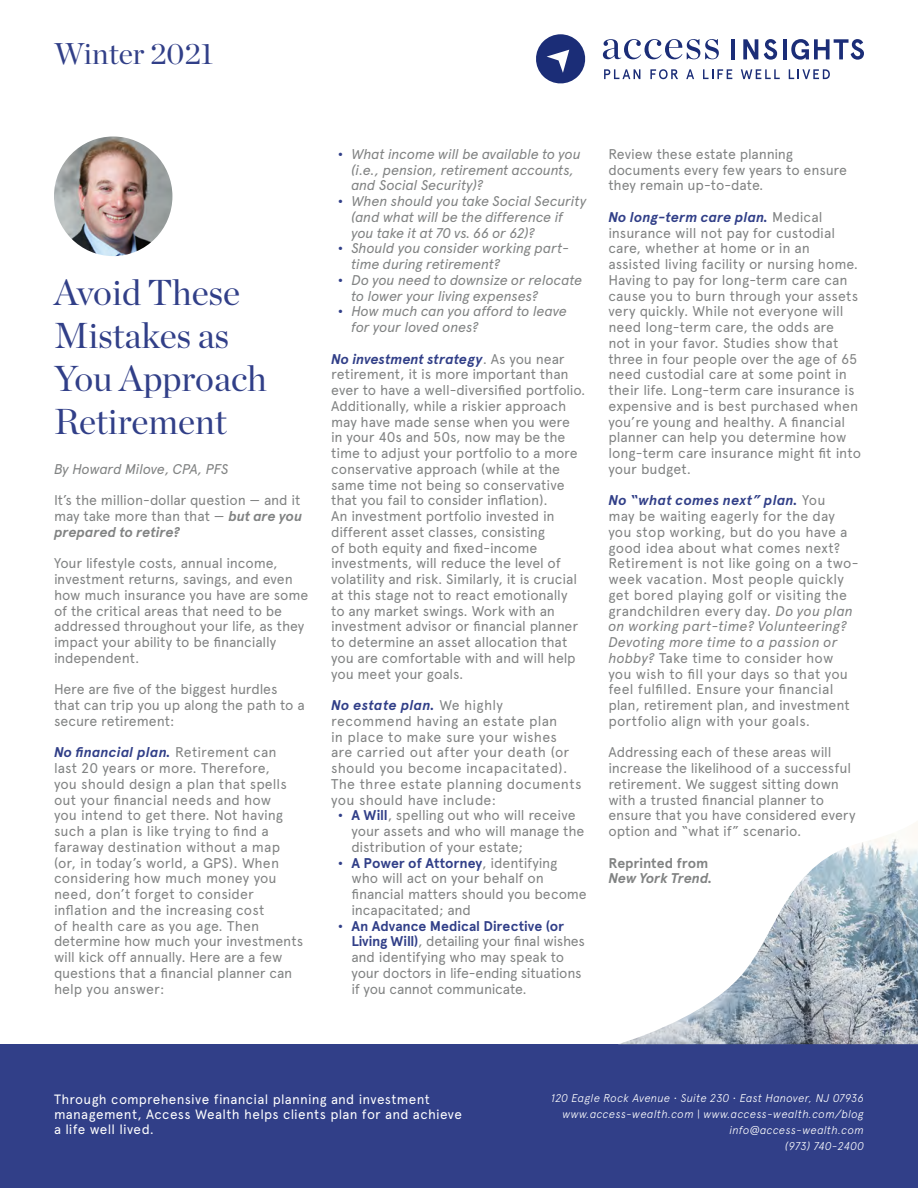
<style>
.page{position:relative;width:918px;height:1188px;background:#fff}
.page>*{position:absolute;margin:0;border:0;box-sizing:border-box;transform-origin:0 0}
.t1{font:36px/43.2px "Chronicle Display";color:#313f88}
.t2{font:30px "Chronicle Display";color:#313f88}
.t3{font:14.1px/15.8px "Apercu Pro";letter-spacing:-.005em;color:#818383}
.t4{font:italic 14.1px/15.8px "Apercu Pro";letter-spacing:-.015em;color:#818383}
.t5{font:14.1px/15.8px "Apercu";letter-spacing:-.01em;color:#818383}
.t6{font:14.1px/15.8px "Apercu Pro";letter-spacing:.015em;color:#818383}
.t7{font:700 14.1px "Apercu Pro";color:#313f88}
.t8{font:700 14.1px "Apercu Pro";letter-spacing:-.005em;color:#818383}
.t9{font:italic 700 14.1px "Apercu Pro";letter-spacing:-.01em;color:#818383}
.t10{font:13.5px/15px "Apercu Pro";letter-spacing:.02em;color:#fff}
.t11{font:italic 300 11.25px/15.8px "Apercu Pro";letter-spacing:.025em;color:#fff;text-align:right}
.s1{font-weight:700;font-style:italic}
.s2{font-weight:700;font-style:italic;color:#313f88}
.s3{font-weight:700;font-style:normal;color:#313f88}
.s4{font-family:"Apercu Pro";font-weight:700;color:#313f88}
.s5{font-family:"Apercu";font-weight:400;color:#818383}
.s6{font-style:italic}
</style>
<div class="page">
<div style="left:0;top:1044px;width:918px;height:144px;background:#313f88"></div>
<svg style="left:603px;top:39px;width:116px;height:20px"></svg>
<hr style="left:731px;top:39px;width:4px;height:20px;background:#1b2d77">
<hr style="left:783px;top:39px;width:4px;height:20px;background:#1b2d77">
<svg style="left:764px;top:39px;width:13px;height:21px"></svg>
<svg style="left:743px;top:39px;width:15px;height:20px"></svg>
<svg style="left:791px;top:39px;width:73px;height:21px"></svg>
<svg style="left:604px;top:69px;width:36px;height:10px"></svg>
<svg style="left:650px;top:69px;width:28px;height:10px"></svg>
<svg style="left:686px;top:69px;width:8px;height:10px"></svg>
<svg style="left:703px;top:69px;width:29px;height:10px"></svg>
<svg style="left:741px;top:69px;width:39px;height:10px"></svg>
<svg style="left:789px;top:69px;width:41px;height:10px"></svg>
<svg style="left:536px;top:34px;width:50px;height:50px"></svg>
<img style="left:54px;top:136px;width:118px;height:120px">
<img style="left:620px;top:823px;width:298px;height:221px">
<h2 class="t2" style="left:54px;top:31px;width:161px">Winter 2021</h2>
<h1 class="t1" style="left:54px;top:268px;width:214px">Avoid These<br>Mistakes as<br>You Approach<br>Retirement</h1>
<p class="t4" style="left:54px;top:460px;width:176px">By Howard Milove, CPA, PFS</p>
<p class="t3" style="left:54px;top:492px;width:250px">It’s the million-dollar question — and it may take more than that — <span class="s1">but are you prepared to retire?</span></p>
<p class="t3" style="left:54px;top:555px;width:256px">Your lifestyle costs, annual income, investment returns, savings, and even how much insurance you have are some of the critical areas that need to be addressed throughout your life, as they impact your ability to be financially independent.</p>
<p class="t3" style="left:54px;top:681px;width:252px">Here are five of the biggest hurdles that can trip you up along the path to a secure retirement:</p>
<p class="t3" style="left:54px;top:744px;width:251px"><span class="s2">No financial plan.</span> Retirement can last 20 years or more. Therefore,<br>you should design a plan that spells out your financial needs and how<br>you intend to get there. Not having such a plan is like trying to find a faraway destination without a map (or, in today’s world, a GPS). When considering how much money you need, don’t forget to consider inflation and the increasing cost<br>of health care as you age. Then determine how much your investments will kick off annually. Here are a few questions that a financial planner can help you answer:</p>
<p class="t4" style="left:351px;top:145px;width:231px;text-indent:-13px"><span class="s3">•</span> What income will be available to you (i.e., pension, retirement accounts, and Social Security)?</p>
<p class="t4" style="left:351px;top:192px;width:237px;text-indent:-13px"><span class="s3">•</span> When should you take Social Security (and what will be the difference if you take it at 70 vs. 66 or 62)?</p>
<p class="t4" style="left:351px;top:240px;width:219px;text-indent:-13px"><span class="s3">•</span> Should you consider working part&shy;time during retirement?</p>
<p class="t4" style="left:351px;top:271px;width:233px;text-indent:-13px"><span class="s3">•</span> Do you need to downsize or relocate to lower your living expenses?</p>
<p class="t4" style="left:351px;top:303px;width:217px;text-indent:-13px"><span class="s3">•</span> How much can you afford to leave for your loved ones?</p>
<p class="t3" style="left:331px;top:350px;width:256px"><span class="s2">No investment strategy</span>. As you near retirement, it is more important than ever to have a well-diversified portfolio.<br>Additionally, while a riskier approach may have made sense when you were<br>in your 40s and 50s, now may be the time to adjust your portfolio to a more conservative approach (while at the same time not being so conservative that you fail to consider inflation).<br>An investment portfolio invested in different asset classes, consisting<br>of both equity and fixed-income investments, will reduce the level of volatility and risk. Similarly, it is crucial at this stage not to react emotionally<br>to any market swings. Work with an investment advisor or financial planner to determine an asset allocation that you are comfortable with and will help you meet your goals.</p>
<p class="t6" style="left:331px;top:696px;width:252px"><span class="s2">No estate plan.</span> We highly recommend having an estate plan<br>in place to make sure your wishes are carried out after your death (or should you become incapacitated).<br>The three estate planning documents you should have include:</p>
<p class="t5" style="left:351px;top:807px;width:234px;text-indent:-13px"><span class="s4">• A Will</span>, spelling out who will receive your assets and who will manage the distribution of your estate;</p>
<p class="t7" style="left:338px;top:852px;width:221px">• A Power of Attorney<span class="s5">, identifying</span></p>
<p class="t5" style="left:351px;top:870px;width:237px">who will act on your behalf on financial matters should you become incapacitated; and</p>
<p class="t7" style="left:338px;top:915px;width:228px">• An Advance Medical Directive (or</p>
<p class="t5" style="left:351px;top:933px;width:235px"><span class="s4">Living Will)</span>, detailing your final wishes and identifying who may speak to your doctors in life-ending situations if you cannot communicate.</p>
<p class="t3" style="left:608px;top:145px;width:240px">Review these estate planning documents every few years to ensure they remain up-to-date.</p>
<p class="t3" style="left:608px;top:208px;width:254px"><span class="s2">No long-term care plan.</span> Medical insurance will not pay for custodial care, whether at home or in an assisted living facility or nursing home.<br>Having to pay for long-term care can cause you to burn through your assets very quickly. While not everyone will need long-term care, the odds are<br>not in your favor. Studies show that three in four people over the age of 65 need custodial care at some point in their life. Long-term care insurance is expensive and is best purchased when you’re young and healthy. A financial planner can help you determine how long-term care insurance might fit into your budget.</p>
<p class="t3" style="left:608px;top:492px;width:252px"><span class="s2">No “what comes next” plan.</span> You<br>may be waiting eagerly for the day you stop working, but do you have a good idea about what comes next?<br>Retirement is not like going on a two&shy;week vacation. Most people quickly get bored playing golf or visiting the grandchildren every day. <span class="s6">Do you plan on working part-time? Volunteering?<br>Devoting more time to a passion or hobby?</span> Take time to consider how you wish to fill your days so that you feel fulfilled. Ensure your financial plan, retirement plan, and investment portfolio align with your goals.</p>
<p class="t3" style="left:608px;top:744px;width:249px">Addressing each of these areas will increase the likelihood of a successful retirement. We suggest sitting down with a trusted financial planner to ensure that you have considered every option and “what if” scenario.</p>
<p class="t8" style="left:608px;top:852px;width:101px">Reprinted from</p>
<p class="t9" style="left:608px;top:868px;width:106px">New York Trend.</p>
<p class="t10" style="left:54px;top:1091px;width:409px">Through comprehensive financial planning and investment management, Access Wealth helps clients plan for and achieve a life well lived.</p>
<p class="t11" style="left:552px;top:1090px;width:314px">120 Eagle Rock Avenue • Suite 230 • East Hanover, NJ 07936 www.access-wealth.com | www.access-wealth.com/blog info@access-wealth.com<br>(973) 740-2400</p>
</div>
